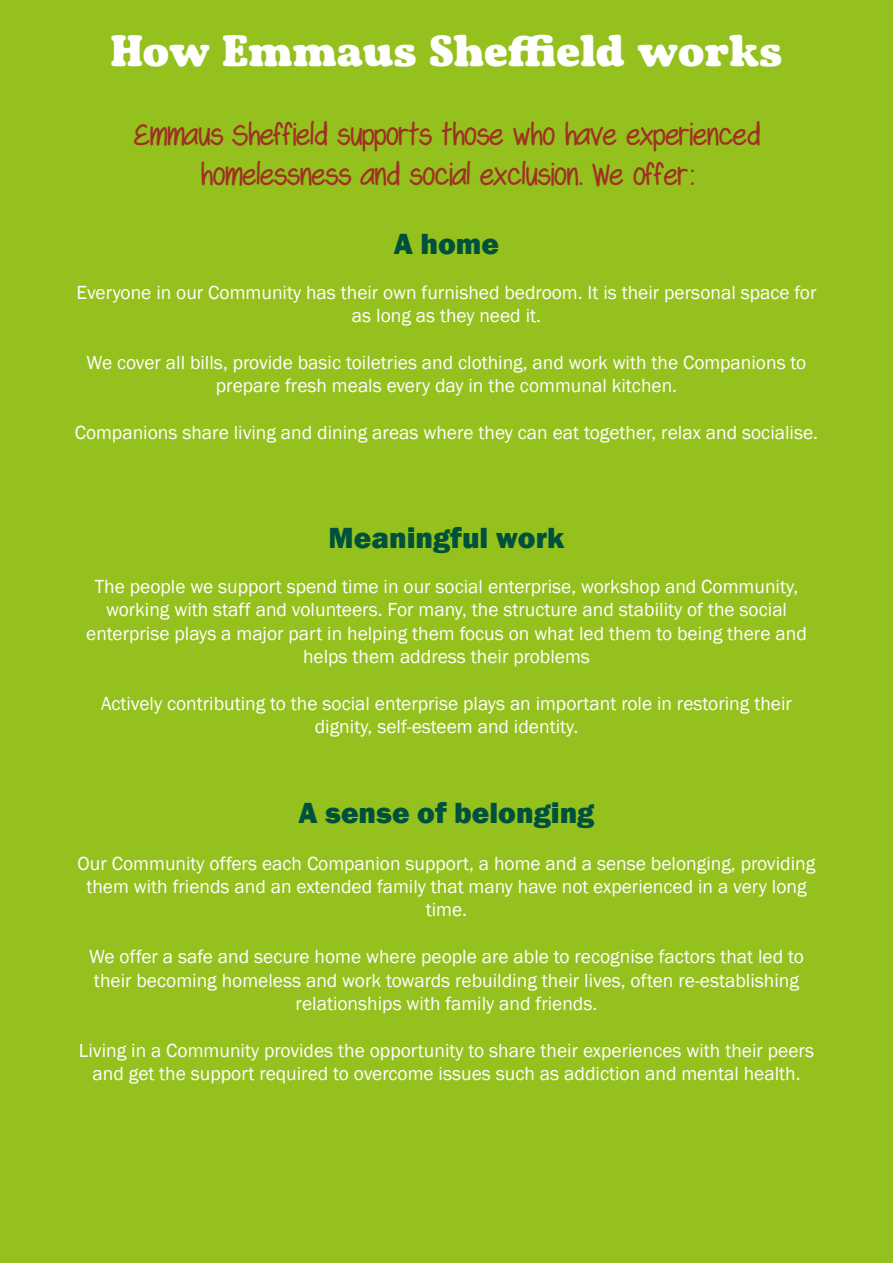
<style>
.page{position:relative;width:893px;height:1263px;background:#95c11f}
.page>*{position:absolute;margin:0;border:0;box-sizing:border-box;transform-origin:0 0}
.t1{font:45px "Emmaus Yeast";color:#fff}
.t2{font:33px/39.6px "Swagger";color:#9f3122;text-align:center}
.t3{font:800 30px "Franklin Gothic";color:#00513b}
.t4{font:19.5px/23.4px "Franklin Gothic";color:#fff;text-align:center}
</style>
<div class="page">
<p class="t1" style="left:111px;top:24px;width:673px">How Emmaus Sheffield works</p>
<p class="t2" style="left:134px;top:116px;width:626px">Emmaus Sheffield supports those who have experienced homelessness and social exclusion. We offer:</p>
<p class="t3" style="left:394px;top:224px;width:107px">A home</p>
<p class="t4" style="left:76px;top:281px;width:742px">Everyone in our Community has their own furnished bedroom. It is their personal space for as long as they need it.</p>
<p class="t4" style="left:87px;top:351px;width:721px">We cover all bills, provide basic toiletries and clothing, and work with the Companions to prepare fresh meals every day in the communal kitchen.</p>
<p class="t4" style="left:75px;top:421px;width:745px">Companions share living and dining areas where they can eat together, relax and socialise.</p>
<p class="t3" style="left:329px;top:518px;width:237px">Meaningful work</p>
<p class="t4" style="left:86px;top:575px;width:722px">The people we support spend time in our social enterprise, workshop and Community, working with staff and volunteers. For many, the structure and stability of the social enterprise plays a major part in helping them focus on what led them to being there and helps them address their problems</p>
<p class="t4" style="left:101px;top:692px;width:692px">Actively contributing to the social enterprise plays an important role in restoring their dignity, self-esteem and identity.</p>
<p class="t3" style="left:298px;top:793px;width:297px">A sense of belonging</p>
<p class="t4" style="left:78px;top:852px;width:739px">Our Community offers each Companion support, a home and a sense belonging, providing them with friends and an extended family that many have not experienced in a very long time.</p>
<p class="t4" style="left:89px;top:945px;width:716px">We offer a safe and secure home where people are able to recognise factors that led to their becoming homeless and work towards rebuilding their lives, often re-establishing relationships with family and friends.</p>
<p class="t4" style="left:79px;top:1039px;width:737px">Living in a Community provides the opportunity to share their experiences with their peers and get the support required to overcome issues such as addiction and mental health.</p>
</div>
